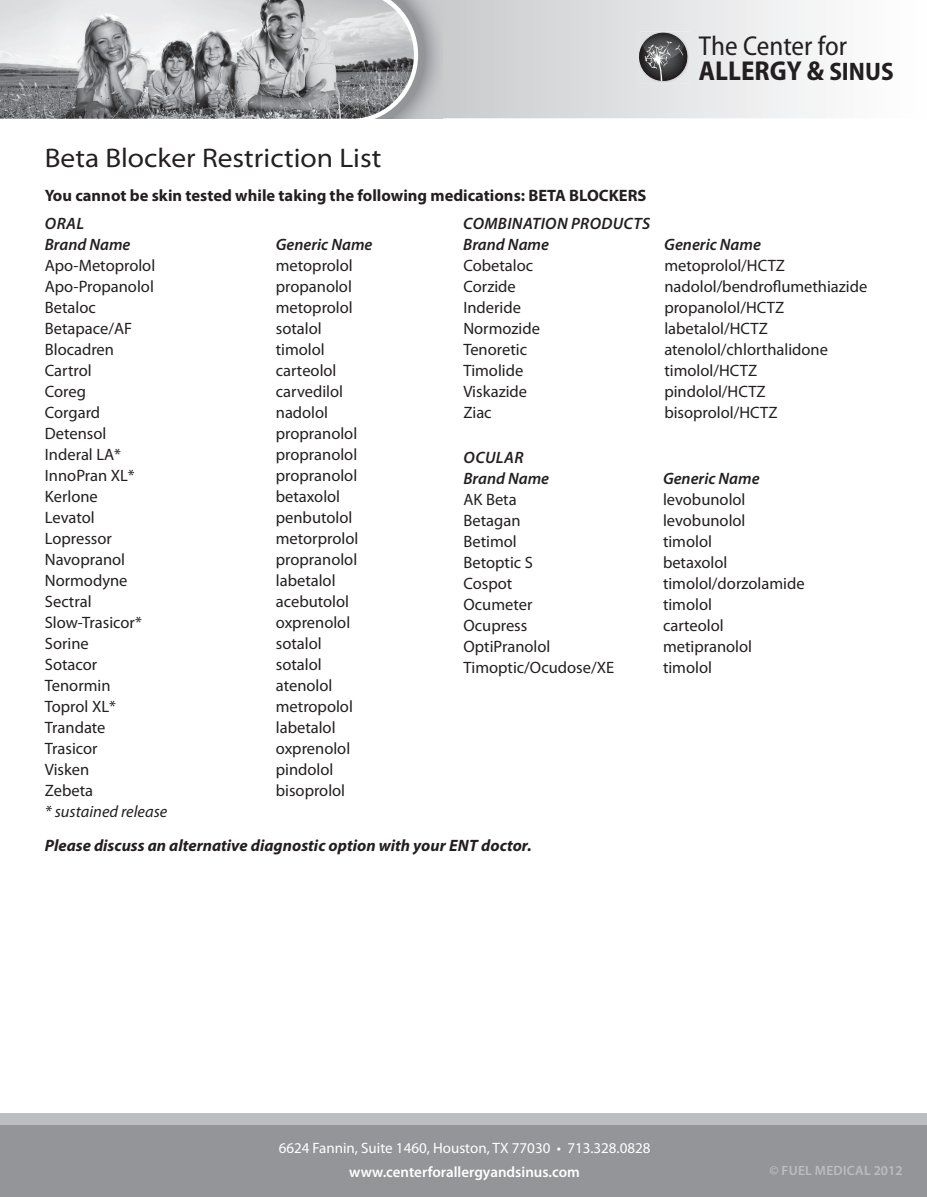
<style>
.page{position:relative;width:927px;height:1197px;background:#fff}
.page>*{position:absolute;margin:0;border:0;box-sizing:border-box;transform-origin:0 0}
.t1{font:semi-condensed 27.45px/25px "Myriad Pro";letter-spacing:-.005em;color:#231f20}
.t2{font:semi-expanded 27px "Myriad Pro";color:#231f20}
.t3{font:16.5px "Myriad Pro";color:#231f20}
.t4{font:italic 600 16.5px/21px "Myriad Pro";color:#231f20}
.t5{font:700 16.5px "Myriad Pro";color:#231f20}
.t6{font:italic 700 16.5px "Myriad Pro";color:#231f20}
.t7{font:italic 600 16.5px "Myriad Pro";letter-spacing:.02em;color:#231f20}
.t8{font:italic 16.5px "Myriad Pro";color:#231f20}
.t9{font:15px "Myriad Pro";color:#fff}
.t10{font:600 15px "Myriad Pro";color:#fff}
.t11{font:600 13.5px "Myriad Pro";letter-spacing:.02em;color:#bcbdc0}
.s1{font-weight:700}
.s2{font-weight:700;font-size:25.35px}
</style>
<div class="page">
<svg style="left:443px;top:0;width:374px;height:118px"></svg>
<div style="left:0;top:1125px;width:927px;height:72px;background:#939598"></div>
<div style="left:0;top:1114px;width:927px;height:11px;background:#bcbdc0"></div>
<img style="left:637px;top:33px;width:2px;height:48px">
<svg style="left:639px;top:31px;width:51px;height:52px;background:#7e7e80"></svg>
<svg style="left:414px;top:0;width:11px;height:119px"></svg>
<img style="left:0;top:0;width:414px;height:119px">
<svg style="left:0;top:0;width:5px;height:5px"></svg>
<h1 class="t1" style="left:699px;top:33px;width:196px">The Center for<br><span class="s1">ALLERGY &amp;</span> <span class="s2">SINUS</span></h1>
<h2 class="t2" style="left:45px;top:142px;width:338px">Beta Blocker Restriction List</h2>
<p class="t5" style="left:45px;top:186px;width:603px">You cannot be skin tested while taking the following medications: BETA BLOCKERS</p>
<p class="t4" style="left:45px;top:213px;width:41px">ORAL</p>
<p class="t7" style="left:463px;top:214px;width:188px">COMBINATION PRODUCTS</p>
<p class="t4" style="left:45px;top:234px;width:87px">Brand Name</p>
<p class="t4" style="left:276px;top:234px;width:98px">Generic Name</p>
<p class="t4" style="left:463px;top:234px;width:87px">Brand Name</p>
<p class="t4" style="left:664px;top:234px;width:98px">Generic Name</p>
<p class="t3" style="left:45px;top:256px;width:112px">Apo-Metoprolol</p>
<p class="t3" style="left:276px;top:256px;width:78px">metoprolol</p>
<p class="t3" style="left:463px;top:256px;width:71px">Cobetaloc</p>
<p class="t3" style="left:664px;top:256px;width:122px">metoprolol/HCTZ</p>
<p class="t3" style="left:45px;top:277px;width:111px">Apo-Propanolol</p>
<p class="t3" style="left:276px;top:277px;width:78px">propanolol</p>
<p class="t3" style="left:463px;top:277px;width:54px">Corzide</p>
<p class="t3" style="left:664px;top:277px;width:205px">nadolol/bendroflumethiazide</p>
<p class="t3" style="left:45px;top:298px;width:53px">Betaloc</p>
<p class="t3" style="left:276px;top:298px;width:78px">metoprolol</p>
<p class="t3" style="left:463px;top:298px;width:59px">Inderide</p>
<p class="t3" style="left:664px;top:298px;width:121px">propanolol/HCTZ</p>
<p class="t3" style="left:45px;top:319px;width:89px">Betapace/AF</p>
<p class="t3" style="left:276px;top:319px;width:47px">sotalol</p>
<p class="t3" style="left:463px;top:319px;width:78px">Normozide</p>
<p class="t3" style="left:664px;top:319px;width:105px">labetalol/HCTZ</p>
<p class="t3" style="left:45px;top:340px;width:71px">Blocadren</p>
<p class="t3" style="left:276px;top:340px;width:50px">timolol</p>
<p class="t3" style="left:463px;top:340px;width:65px">Tenoretic</p>
<p class="t3" style="left:664px;top:340px;width:165px">atenolol/chlorthalidone</p>
<p class="t3" style="left:45px;top:361px;width:48px">Cartrol</p>
<p class="t3" style="left:276px;top:361px;width:62px">carteolol</p>
<p class="t3" style="left:463px;top:361px;width:62px">Timolide</p>
<p class="t3" style="left:664px;top:361px;width:94px">timolol/HCTZ</p>
<p class="t3" style="left:45px;top:382px;width:43px">Coreg</p>
<p class="t3" style="left:276px;top:382px;width:69px">carvedilol</p>
<p class="t3" style="left:463px;top:382px;width:65px">Viskazide</p>
<p class="t3" style="left:664px;top:382px;width:103px">pindolol/HCTZ</p>
<p class="t3" style="left:45px;top:403px;width:57px">Corgard</p>
<p class="t3" style="left:276px;top:403px;width:54px">nadolol</p>
<p class="t3" style="left:463px;top:403px;width:30px">Ziac</p>
<p class="t3" style="left:664px;top:403px;width:115px">bisoprolol/HCTZ</p>
<p class="t3" style="left:45px;top:424px;width:63px">Detensol</p>
<p class="t3" style="left:276px;top:424px;width:83px">propranolol</p>
<p class="t3" style="left:45px;top:445px;width:78px">Inderal LA*</p>
<p class="t3" style="left:276px;top:445px;width:83px">propranolol</p>
<p class="t3" style="left:45px;top:466px;width:91px">InnoPran XL*</p>
<p class="t3" style="left:276px;top:466px;width:83px">propranolol</p>
<p class="t3" style="left:45px;top:487px;width:55px">Kerlone</p>
<p class="t3" style="left:276px;top:487px;width:66px">betaxolol</p>
<p class="t3" style="left:45px;top:508px;width:51px">Levatol</p>
<p class="t3" style="left:276px;top:508px;width:78px">penbutolol</p>
<p class="t3" style="left:45px;top:529px;width:69px">Lopressor</p>
<p class="t3" style="left:276px;top:529px;width:84px">metorprolol</p>
<p class="t3" style="left:45px;top:550px;width:82px">Navopranol</p>
<p class="t3" style="left:276px;top:550px;width:83px">propranolol</p>
<p class="t3" style="left:45px;top:571px;width:84px">Normodyne</p>
<p class="t3" style="left:276px;top:571px;width:61px">labetalol</p>
<p class="t3" style="left:45px;top:592px;width:48px">Sectral</p>
<p class="t3" style="left:276px;top:592px;width:75px">acebutolol</p>
<p class="t3" style="left:45px;top:613px;width:99px">Slow-Trasicor*</p>
<p class="t3" style="left:276px;top:613px;width:76px">oxprenolol</p>
<p class="t3" style="left:45px;top:634px;width:46px">Sorine</p>
<p class="t3" style="left:276px;top:634px;width:47px">sotalol</p>
<p class="t3" style="left:45px;top:655px;width:54px">Sotacor</p>
<p class="t3" style="left:276px;top:655px;width:47px">sotalol</p>
<p class="t3" style="left:45px;top:676px;width:67px">Tenormin</p>
<p class="t3" style="left:276px;top:676px;width:58px">atenolol</p>
<p class="t3" style="left:45px;top:697px;width:73px">Toprol XL*</p>
<p class="t3" style="left:276px;top:697px;width:79px">metropolol</p>
<p class="t3" style="left:45px;top:718px;width:62px">Trandate</p>
<p class="t3" style="left:276px;top:718px;width:61px">labetalol</p>
<p class="t3" style="left:45px;top:739px;width:54px">Trasicor</p>
<p class="t3" style="left:276px;top:739px;width:76px">oxprenolol</p>
<p class="t3" style="left:45px;top:760px;width:46px">Visken</p>
<p class="t3" style="left:276px;top:760px;width:59px">pindolol</p>
<p class="t3" style="left:45px;top:781px;width:50px">Zebeta</p>
<p class="t3" style="left:276px;top:781px;width:71px">bisoprolol</p>
<p class="t8" style="left:45px;top:802px;width:124px">* sustained release</p>
<p class="t6" style="left:45px;top:837px;width:488px">Please discuss an alternative diagnostic option with your ENT doctor.</p>
<p class="t4" style="left:463px;top:447px;width:87px">OCULAR<br>Brand Name</p>
<p class="t4" style="left:663px;top:468px;width:98px">Generic Name</p>
<p class="t3" style="left:463px;top:490px;width:55px">AK Beta</p>
<p class="t3" style="left:663px;top:490px;width:84px">levobunolol</p>
<p class="t3" style="left:463px;top:511px;width:59px">Betagan</p>
<p class="t3" style="left:663px;top:511px;width:84px">levobunolol</p>
<p class="t3" style="left:463px;top:532px;width:55px">Betimol</p>
<p class="t3" style="left:663px;top:532px;width:50px">timolol</p>
<p class="t3" style="left:463px;top:553px;width:71px">Betoptic S</p>
<p class="t3" style="left:663px;top:553px;width:66px">betaxolol</p>
<p class="t3" style="left:463px;top:574px;width:50px">Cospot</p>
<p class="t3" style="left:663px;top:574px;width:143px">timolol/dorzolamide</p>
<p class="t3" style="left:463px;top:595px;width:70px">Ocumeter</p>
<p class="t3" style="left:663px;top:595px;width:50px">timolol</p>
<p class="t3" style="left:463px;top:616px;width:65px">Ocupress</p>
<p class="t3" style="left:663px;top:616px;width:62px">carteolol</p>
<p class="t3" style="left:463px;top:637px;width:88px">OptiPranolol</p>
<p class="t3" style="left:663px;top:637px;width:91px">metipranolol</p>
<p class="t3" style="left:463px;top:658px;width:152px">Timoptic/Ocudose/XE</p>
<p class="t3" style="left:663px;top:658px;width:50px">timolol</p>
<p class="t9" style="left:279px;top:1140px;width:373px">6624 Fannin, Suite 1460, Houston, TX 77030 • 713.328.0828</p>
<p class="t10" style="left:349px;top:1163px;width:232px">www.centerforallergyandsinus.com</p>
<p class="t11" style="left:770px;top:1163px;width:135px">© FUEL MEDICAL 2012</p>
</div>
